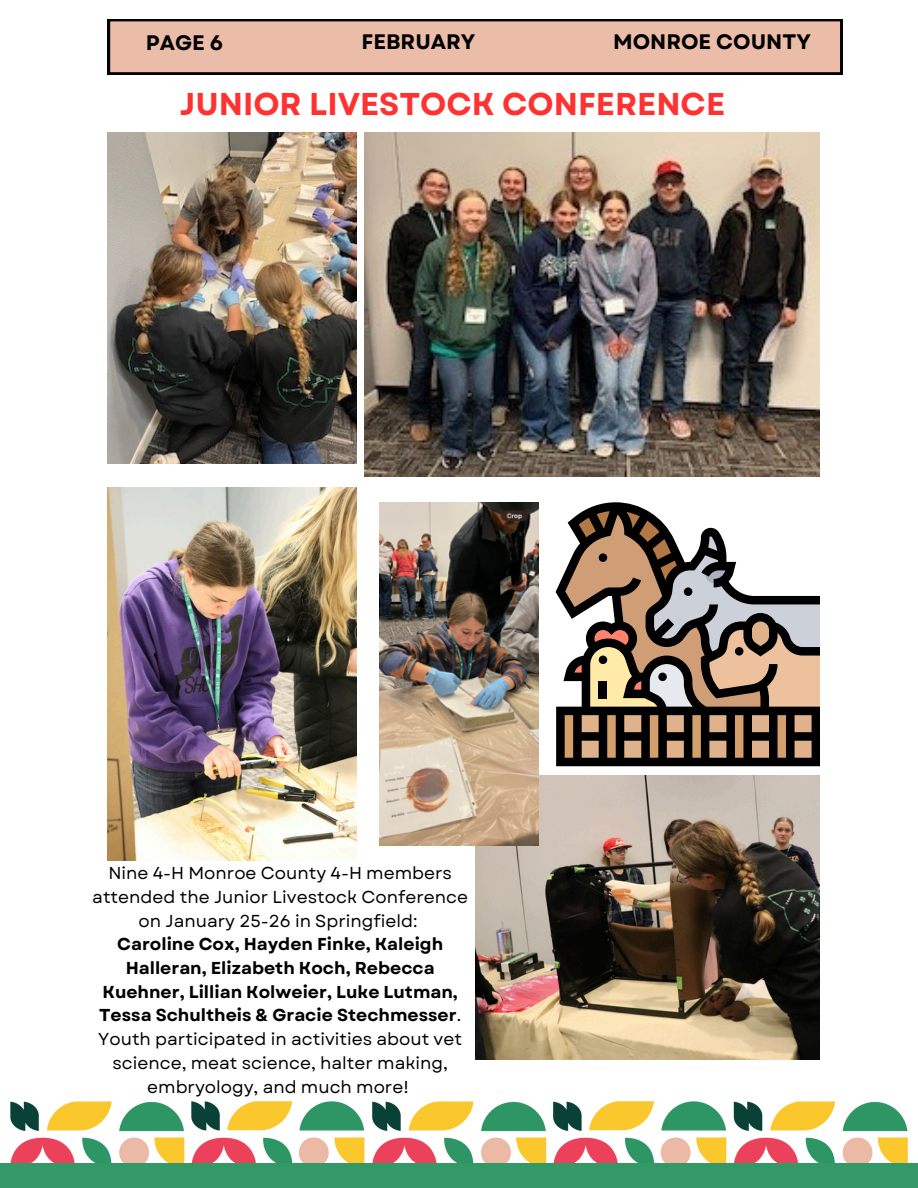
<style>
.page{position:relative;width:918px;height:1188px;background:#fff}
.page>*{position:absolute;margin:0;border:0;box-sizing:border-box;transform-origin:0 0}
.t1{font:700 31.5px "Garet";color:#ff3131}
.t2{font:700 21px "Garet";color:#000}
.t3{font:700 17.25px/23.7px "Garet";color:#000;text-align:center}
.t4{font:17.25px/23.7px "Garet";color:#000;text-align:center}
.s1{font-weight:400}
</style>
<div class="page">
<svg style="left:108px;top:19px;width:734px;height:55px;background:#d7ad9b"></svg>
<div style="left:0;top:1164px;width:918px;height:24px;background:#396"></div>
<img style="left:10px;top:1101px;width:898px;height:62px">
<img style="left:108px;top:132px;width:249px;height:331px">
<img style="left:108px;top:487px;width:249px;height:374px">
<img style="left:364px;top:132px;width:456px;height:345px">
<img style="left:475px;top:776px;width:344px;height:283px">
<img style="left:380px;top:502px;width:158px;height:343px">
<svg style="left:556px;top:502px;width:264px;height:264px"></svg>
<h2 class="t2" style="left:146px;top:28px;width:79px">PAGE 6</h2>
<h2 class="t2" style="left:361px;top:27px;width:116px">FEBRUARY</h2>
<h2 class="t2" style="left:613px;top:27px;width:199px">MONROE COUNTY</h2>
<h1 class="t1" style="left:180px;top:82px;width:547px">JUNIOR LIVESTOCK CONFERENCE</h1>
<p class="t4" style="left:92px;top:861px;width:377px">Nine 4-H Monroe County 4-H members attended the Junior Livestock Conference on January 25-26 in Springfield:</p>
<p class="t3" style="left:98px;top:932px;width:365px">Caroline Cox, Hayden Finke, Kaleigh Halleran, Elizabeth Koch, Rebecca Kuehner, Lillian Kolweier, Luke Lutman, Tessa Schultheis &amp; Gracie Stechmesser<span class="s1">.<br>Youth participated in activities about vet science, meat science, halter making, embryology, and much more!</span></p>
</div>
